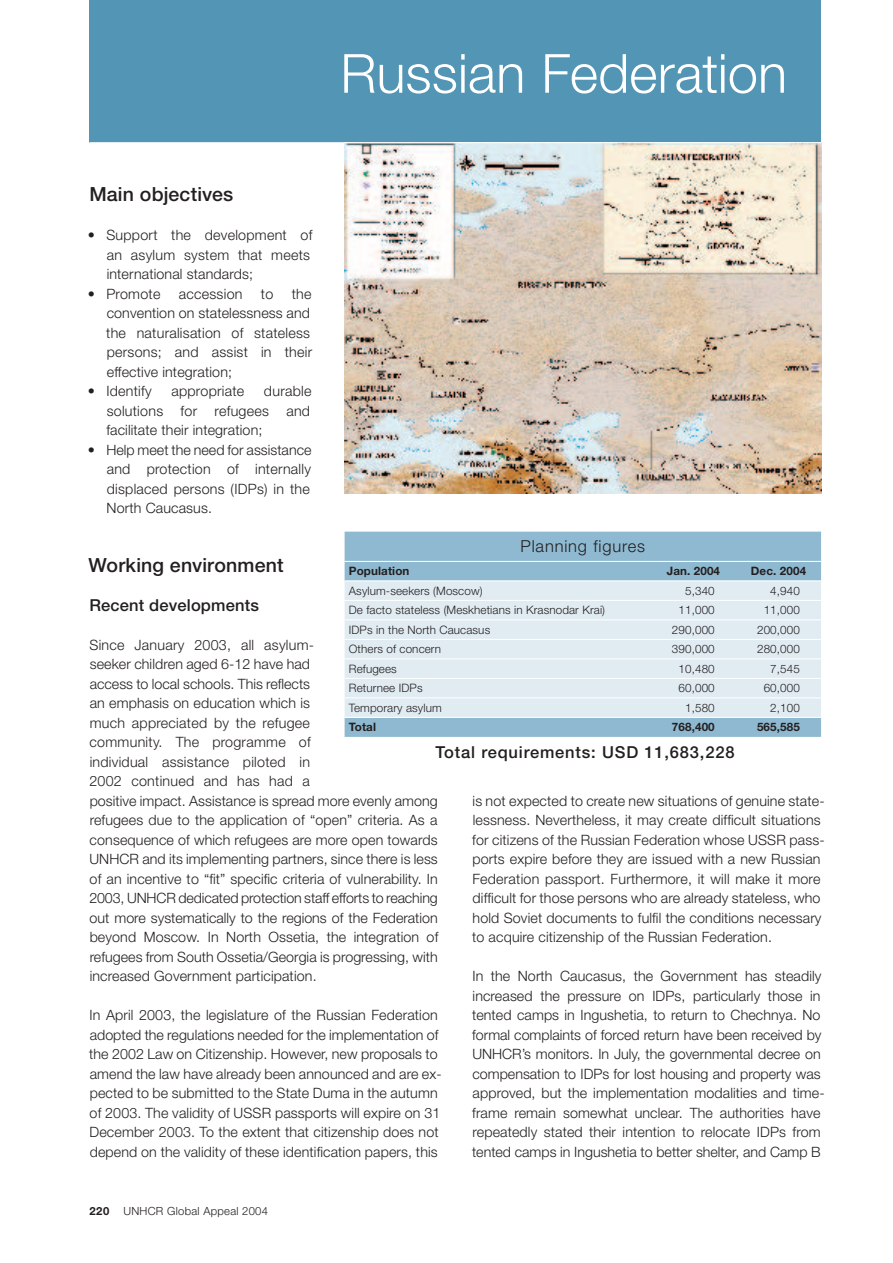
<style>
.page{position:relative;width:893px;height:1263px;background:#fff}
.page>*{position:absolute;margin:0;border:0;box-sizing:border-box;transform-origin:0 0}
.t1{font:300 54px "Helvetica Neue";color:#fff}
.t2{font:500 19.5px "Helvetica Neue";letter-spacing:.01em;color:#231f20}
.t3{font:500 16.5px "Helvetica Neue";letter-spacing:.04em;color:#231f20}
.t4{font:500 16.5px "Helvetica Neue";letter-spacing:.01em;color:#231f20}
.t5{font:300 16.5px "Helvetica Neue";letter-spacing:.05em;color:#231f20}
.t6{font:300 14.25px/19.5px "Helvetica Neue";letter-spacing:.01em;color:#231f20}
.t7{font:300 11.7px "Helvetica Neue";letter-spacing:.01em;color:#231f20}
.t8{font:700 11.7px "Helvetica Neue";letter-spacing:.01em;color:#231f20}
.t9{font:300 11.25px "Helvetica Neue";letter-spacing:.025em;color:#231f20}
.s1{font-weight:700}
</style>
<div class="page">
<div style="left:89px;top:0;width:732px;height:143px;background:#5395b4"></div>
<img style="left:344px;top:143px;width:477px;height:351px">
<div style="left:344px;top:532px;width:477px;height:205px;background:#8fb9d0"></div>
<div style="left:344px;top:582px;width:477px;height:135px;background:#e1ecf2"></div>
<hr style="left:344px;top:561px;width:477px;height:1px;background:#fff">
<hr style="left:344px;top:581px;width:477px;height:1px;background:#fff">
<hr style="left:344px;top:600px;width:477px;height:1px;background:#fff">
<hr style="left:344px;top:620px;width:477px;height:1px;background:#fff">
<hr style="left:344px;top:639px;width:477px;height:1px;background:#fff">
<hr style="left:344px;top:659px;width:477px;height:1px;background:#fff">
<hr style="left:344px;top:678px;width:477px;height:1px;background:#fff">
<hr style="left:344px;top:698px;width:477px;height:1px;background:#fff">
<hr style="left:344px;top:717px;width:477px;height:1px;background:#fff">
<hr style="left:89px;top:142px;width:732px;height:1px;background:#fff">
<h1 class="t1" style="left:340px;top:54px;width:448px">Russian Federation</h1>
<h2 class="t2" style="left:89px;top:187px;width:145px">Main objectives</h2>
<p class="t6" style="left:107px;top:227px;width:207px;text-indent:-19px">• Support the development of an asylum system that meets international standards;</p>
<p class="t6" style="left:88px;top:285px;width:74px">• Promote</p>
<p class="t6" style="left:179px;top:285px;width:65px">accession</p>
<p class="t6" style="left:261px;top:285px;width:14px">to</p>
<p class="t6" style="left:106px;top:285px;width:207px;text-indent:185px">the convention on statelessness and the naturalisation of stateless persons; and assist in their effective integration;</p>
<p class="t6" style="left:88px;top:383px;width:65px">• Identify</p>
<p class="t6" style="left:171px;top:383px;width:74px">appropriate</p>
<p class="t6" style="left:106px;top:383px;width:207px;text-align:justify;text-indent:158px">durable solutions for refugees and facilitate their integration;</p>
<p class="t6" style="left:107px;top:441px;width:206px;text-align:justify;text-indent:-19px">• Help meet the need for assistance and protection of internally displaced persons (IDPs) in the North Caucasus.</p>
<p class="t5" style="left:520px;top:540px;width:126px">Planning figures</p>
<h2 class="t2" style="left:89px;top:558px;width:197px">Working environment</h2>
<p class="t4" style="left:89px;top:599px;width:171px">Recent developments</p>
<p class="t6" style="left:89px;top:636px;width:350px">Since January 2003, all asylum-<br>seeker children aged 6-12 have had<br>access to local schools. This reflects<br>an emphasis on education which is<br>much appreciated by the refugee<br>community. The programme of<br>individual assistance piloted in<br>2002 continued and has had a<br>positive impact. Assistance is spread more evenly among refugees due to the application of “open” criteria. As a consequence of which refugees are more open towards UNHCR and its implementing partners, since there is less of an incentive to “fit” specific criteria of vulnerability. In 2003, UNHCR dedicated protection staff efforts to reaching out more systematically to the regions of the Federation beyond Moscow. In North Ossetia, the integration of refugees from South Ossetia/Georgia is progressing, with increased Government participation.</p>
<p class="t6" style="left:89px;top:1007px;width:354px">In April 2003, the legislature of the Russian Federation adopted the regulations needed for the implementation of the 2002 Law on Citizenship. However, new proposals to amend the law have already been announced and are ex&shy;pected to be submitted to the State Duma in the autumn of 2003. The validity of USSR passports will expire on 31<br>December 2003. To the extent that citizenship does not depend on the validity of these identification papers, this</p>
<p class="t8" style="left:349px;top:567px;width:62px">Population</p>
<p class="t8" style="left:666px;top:567px;width:55px">Jan. 2004</p>
<p class="t8" style="left:751px;top:567px;width:57px">Dec. 2004</p>
<p class="t7" style="left:349px;top:586px;width:135px">Asylum-seekers (Moscow)</p>
<p class="t7" style="left:685px;top:586px;width:31px">5,340</p>
<p class="t7" style="left:770px;top:586px;width:31px">4,940</p>
<p class="t7" style="left:349px;top:606px;width:258px">De facto stateless (Meskhetians in Krasnodar Krai)</p>
<p class="t7" style="left:678px;top:606px;width:38px">11,000</p>
<p class="t7" style="left:763px;top:606px;width:38px">11,000</p>
<p class="t7" style="left:349px;top:625px;width:143px">IDPs in the North Caucasus</p>
<p class="t7" style="left:672px;top:625px;width:44px">290,000</p>
<p class="t7" style="left:757px;top:625px;width:44px">200,000</p>
<p class="t7" style="left:349px;top:645px;width:94px">Others of concern</p>
<p class="t7" style="left:672px;top:645px;width:44px">390,000</p>
<p class="t7" style="left:757px;top:645px;width:44px">280,000</p>
<p class="t7" style="left:349px;top:664px;width:49px">Refugees</p>
<p class="t7" style="left:678px;top:664px;width:38px">10,480</p>
<p class="t7" style="left:770px;top:664px;width:31px">7,545</p>
<p class="t7" style="left:349px;top:684px;width:75px">Returnee IDPs</p>
<p class="t7" style="left:678px;top:684px;width:38px">60,000</p>
<p class="t7" style="left:763px;top:684px;width:38px">60,000</p>
<p class="t7" style="left:349px;top:703px;width:94px">Temporary asylum</p>
<p class="t7" style="left:685px;top:703px;width:31px">1,580</p>
<p class="t7" style="left:770px;top:703px;width:31px">2,100</p>
<p class="t8" style="left:349px;top:723px;width:29px">Total</p>
<p class="t8" style="left:672px;top:723px;width:44px">768,400</p>
<p class="t8" style="left:757px;top:723px;width:44px">565,585</p>
<p class="t3" style="left:435px;top:746px;width:301px">Total requirements: USD 11,683,228</p>
<p class="t6" style="left:472px;top:792px;width:354px">is not expected to create new situations of genuine state&shy;lessness. Nevertheless, it may create difficult situations for citizens of the Russian Federation whose USSR pass&shy;ports expire before they are issued with a new Russian Federation passport. Furthermore, it will make it more difficult for those persons who are already stateless, who hold Soviet documents to fulfil the conditions necessary to acquire citizenship of the Russian Federation.</p>
<p class="t6" style="left:472px;top:968px;width:354px">In the North Caucasus, the Government has steadily increased the pressure on IDPs, particularly those in tented camps in Ingushetia, to return to Chechnya. No formal complaints of forced return have been received by UNHCR’s monitors. In July, the governmental decree on compensation to IDPs for lost housing and property was approved, but the implementation modalities and time&shy;frame remain somewhat unclear. The authorities have repeatedly stated their intention to relocate IDPs from tented camps in Ingushetia to better shelter, and Camp B</p>
<p class="t9" style="left:89px;top:1207px;width:180px"><span class="s1">220</span> UNHCR Global Appeal 2004</p>
</div>
